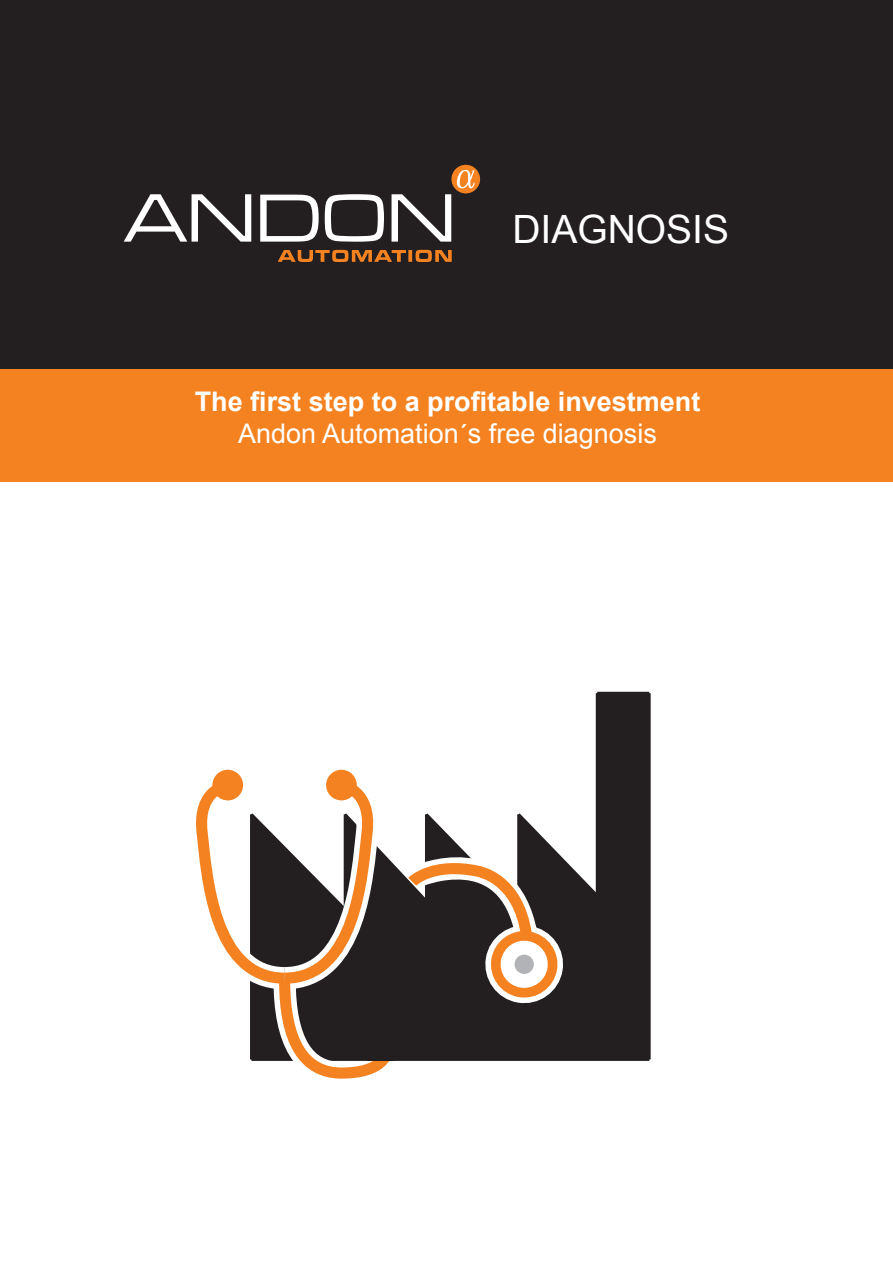
<style>
.page{position:relative;width:893px;height:1263px;background:#fff}
.page>*{position:absolute;margin:0;border:0;box-sizing:border-box;transform-origin:0 0}
.t1{font:39px "Arial";color:#fff}
.t2{font:700 27px "Arial";color:#fff}
.t3{font:27px "Arial";color:#fff}
</style>
<div class="page">
<div style="left:1px;top:1px;width:891px;height:368px;background:#231f20"></div>
<div style="left:0;top:0;width:893px;height:369px;border:2px solid #231f20"></div>
<div style="left:451px;top:165px;width:29px;height:28px;background:#f58220;border-radius:50%"></div>
<svg style="left:457px;top:170px;width:18px;height:18px"></svg>
<svg style="left:124px;top:194px;width:327px;height:48px"></svg>
<svg style="left:278px;top:250px;width:174px;height:12px"></svg>
<div style="left:0;top:369px;width:893px;height:113px;background:#f58220"></div>
<div style="left:595px;top:693px;width:53px;height:365px;background:#231f20"></div>
<hr style="left:251px;top:1058px;width:398px;height:3px;background:#231f20">
<hr style="left:596px;top:693px;width:2px;height:203px;background:#231f20">
<hr style="left:597px;top:692px;width:52px;height:2px;background:#231f20">
<hr style="left:648px;top:693px;width:3px;height:366px;background:#231f20">
<svg style="left:196px;top:763px;width:405px;height:316px"></svg>
<div style="left:368px;top:1047px;width:27px;height:14px;background:#231f20"></div>
<h1 class="t1" style="left:512px;top:203px;width:218px">DIAGNOSIS</h1>
<p class="t2" style="left:195px;top:383px;width:507px">The first step to a profitable investment</p>
<p class="t3" style="left:238px;top:416px;width:420px">Andon Automation´s free diagnosis</p>
</div>
